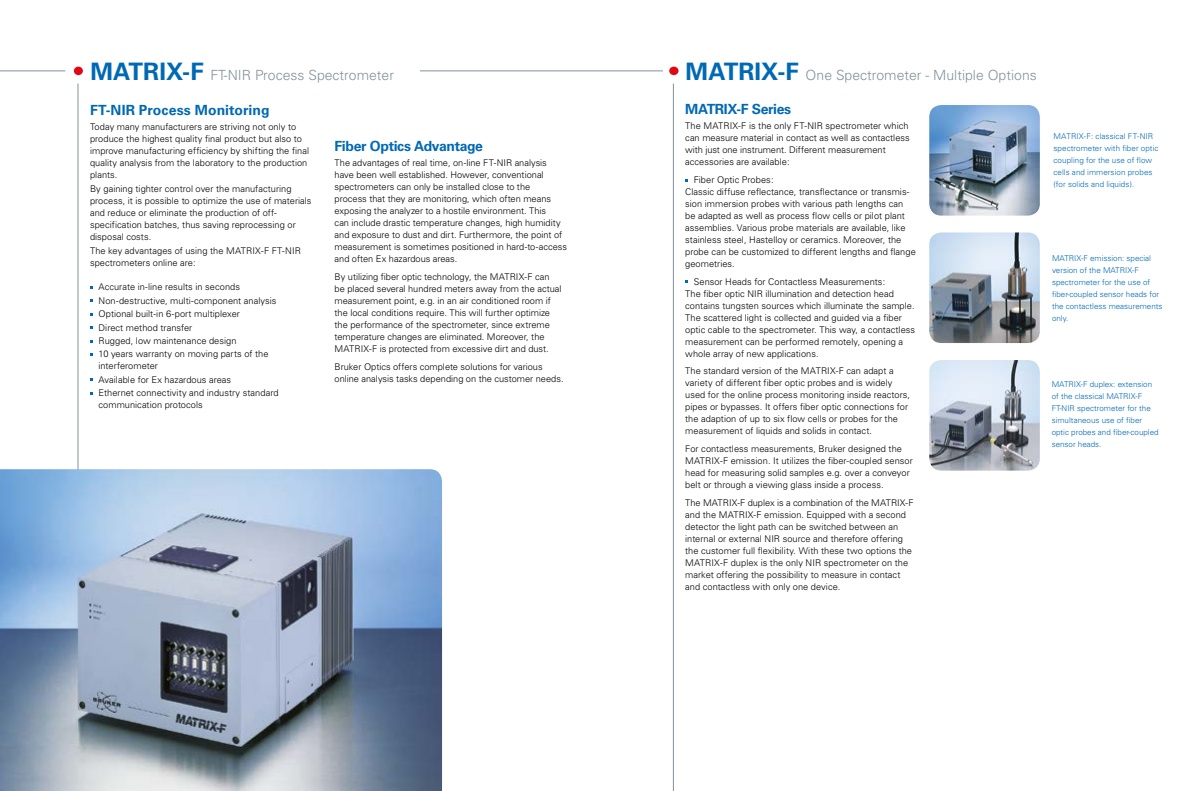
<style>
.page{position:relative;width:1191px;height:791px;background:#fff}
.page>*{position:absolute;margin:0;border:0;box-sizing:border-box;transform-origin:0 0}
.brochure_Headline{font:300 14px "Univers";color:#83929b}
.brochure_legend{font:700 14px "Univers";letter-spacing:-.005em;color:#0069b4}
.brochure_legend-2{font:700 14px "Univers";letter-spacing:-.025em;color:#0069b4}
.brochure_body{font:700 14px "Univers";letter-spacing:-.025em;color:#0069b4}
.brochure_body-2{font:300 9.2px/12px "Univers";color:#000}
.brochure_legend-3{font:300 9.2px/12px "Univers";color:#000}
.brochure_subheadline{font:300 8px/12px "Univers";color:#0069b4}
.s1{font-weight:700;font-size:24px;color:#0069b4}
</style>
<div class="page">
<hr style="left:78px;top:84px;width:1px;height:707px;background:#83929b">
<hr style="left:420px;top:71px;width:243px;height:1px;background:#83929b">
<div style="left:74px;top:67px;width:9px;height:8px;background:#e30613;border-radius:50%"></div>
<hr style="left:0;top:71px;width:65px;height:1px;background:#83929b">
<hr style="left:673px;top:84px;width:1px;height:707px;background:#83929b">
<div style="left:669px;top:67px;width:9px;height:8px;background:#e30613;border-radius:50%"></div>
<img style="left:929px;top:105px;width:110px;height:111px">
<img style="left:929px;top:232px;width:110px;height:111px">
<img style="left:929px;top:360px;width:110px;height:111px">
<img style="left:0;top:469px;width:442px;height:322px">
<p class="brochure_Headline" style="left:90px;top:66px;width:305px"><span class="s1">MATRIX-F</span> FT-NIR Process Spectrometer</p>
<p class="brochure_Headline" style="left:685px;top:66px;width:353px"><span class="s1">MATRIX-F</span> One Spectrometer - Multiple Options</p>
<p class="brochure_body" style="left:685px;top:101px;width:108px">MATRIX-F Series</p>
<p class="brochure_body-2" style="left:685px;top:120px;width:226px">The MATRIX-F is the only FT-NIR spectrometer which can measure material in contact as well as contactless with just one instrument. Different measurement accessories are available:</p>
<p class="brochure_body-2" style="left:685px;top:174px;width:232px;text-indent:9px">Fiber Optic Probes:<br>Classic diffuse reflectance, transflectance or transmis&shy;sion immersion probes with various path lengths can be adapted as well as process flow cells or pilot plant assemblies. Various probe materials are available, like stainless steel, Hastelloy or ceramics. Moreover, the probe can be customized to different lengths and flange geometries.</p>
<p class="brochure_body-2" style="left:685px;top:275px;width:231px;text-indent:9px">Sensor Heads for Contactless Measurements:<br>The fiber optic NIR illumination and detection head contains tungsten sources which illuminate the sample.<br>The scattered light is collected and guided via a fiber optic cable to the spectrometer. This way, a contactless measurement can be performed remotely, opening a whole array of new applications.</p>
<p class="brochure_body-2" style="left:685px;top:365px;width:226px">The standard version of the MATRIX-F can adapt a variety of different fiber optic probes and is widely used for the online process monitoring inside reactors, pipes or bypasses. It offers fiber optic connections for the adaption of up to six flow cells or probes for the measurement of liquids and solids in contact.</p>
<p class="brochure_body-2" style="left:685px;top:443px;width:229px">For contactless measurements, Bruker designed the MATRIX-F emission. It utilizes the fiber-coupled sensor head for measuring solid samples e.g. over a conveyor belt or through a viewing glass inside a process.</p>
<p class="brochure_body-2" style="left:685px;top:496px;width:230px">The MATRIX-F duplex is a combination of the MATRIX-F and the MATRIX-F emission. Equipped with a second detector the light path can be switched between an internal or external NIR source and therefore offering the customer full flexibility. With these two options the MATRIX-F duplex is the only NIR spectrometer on the market offering the possibility to measure in contact and contactless with only one device.</p>
<p class="brochure_legend" style="left:90px;top:102px;width:181px">FT-NIR Process Monitoring</p>
<p class="brochure_legend-3" style="left:90px;top:121px;width:220px">Today many manufacturers are striving not only to produce the highest quality final product but also to improve manufacturing efficiency by shifting the final quality analysis from the laboratory to the production plants.</p>
<p class="brochure_legend-3" style="left:90px;top:183px;width:223px">By gaining tighter control over the manufacturing process, it is possible to optimize the use of materials and reduce or eliminate the production of off&shy;specification batches, thus saving reprocessing or disposal costs.</p>
<p class="brochure_legend-3" style="left:90px;top:245px;width:212px">The key advantages of using the MATRIX-F FT-NIR spectrometers online are:</p>
<p class="brochure_body-2" style="left:99px;top:281px;width:143px">Accurate in-line results in seconds</p>
<p class="brochure_body-2" style="left:99px;top:294px;width:179px">Non-destructive, multi-component analysis</p>
<p class="brochure_body-2" style="left:99px;top:308px;width:143px">Optional built-in 6-port multiplexer</p>
<p class="brochure_body-2" style="left:99px;top:321px;width:95px">Direct method transfer</p>
<p class="brochure_body-2" style="left:99px;top:335px;width:139px">Rugged, low maintenance design</p>
<p class="brochure_body-2" style="left:99px;top:348px;width:171px">10 years warranty on moving parts of the interferometer</p>
<p class="brochure_body-2" style="left:99px;top:373px;width:134px">Available for Ex hazardous areas</p>
<p class="brochure_body-2" style="left:99px;top:387px;width:181px">Ethernet connectivity and industry standard communication protocols</p>
<p class="brochure_legend-2" style="left:334px;top:138px;width:150px">Fiber Optics Advantage</p>
<p class="brochure_body-2" style="left:334px;top:157px;width:234px">The advantages of real time, on-line FT-NIR analysis have been well established. However, conventional spectrometers can only be installed close to the<br>process that they are monitoring, which often means exposing the analyzer to a hostile environment. This<br>can include drastic temperature changes, high humidity and exposure to dust and dirt. Furthermore, the point of measurement is sometimes positioned in hard-to-access and often Ex hazardous areas.</p>
<p class="brochure_body-2" style="left:334px;top:271px;width:228px">By utilizing fiber optic technology, the MATRIX-F can be placed several hundred meters away from the actual measurement point, e.g. in an air conditioned room if the local conditions require. This will further optimize the performance of the spectrometer, since extreme temperature changes are eliminated. Moreover, the MATRIX-F is protected from excessive dirt and dust.</p>
<p class="brochure_body-2" style="left:334px;top:360px;width:230px">Bruker Optics offers complete solutions for various online analysis tasks depending on the customer needs.</p>
<p class="brochure_subheadline" style="left:1053px;top:131px;width:107px">MATRIX-F: classical FT-NIR spectrometer with fiber optic coupling for the use of flow cells and immersion probes (for solids and liquids).</p>
<p class="brochure_subheadline" style="left:1052px;top:252px;width:112px">MATRIX-F emission: special version of the MATRIX-F spectrometer for the use of fiber-coupled sensor heads for the contactless measurements only.</p>
<p class="brochure_subheadline" style="left:1051px;top:378px;width:108px">MATRIX-F duplex: extension of the classical MATRIX-F<br>FT-NIR spectrometer for the simultaneous use of fiber optic probes and fiber-coupled sensor heads.</p>
</div>
